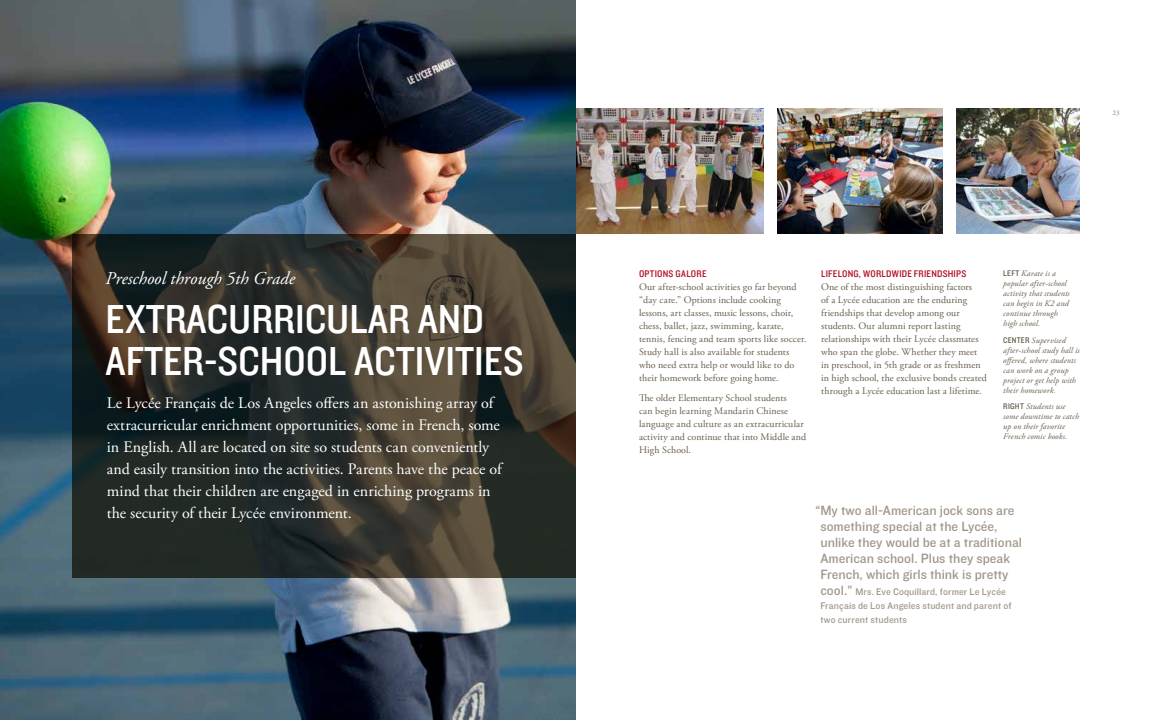
<style>
.page{position:relative;width:1152px;height:720px;background:#fff}
.page>*{position:absolute;margin:0;border:0;box-sizing:border-box;transform-origin:0 0}
.t1{font:42px/42px "Knockout HTF30 Junior Welterwt";color:#fff}
.t2{font:italic 18px "Adobe Garamond Pro";color:#fff}
.t3{font:16px/22px "Adobe Garamond Pro";color:#fff}
.t4{font:14px/16px "Knockout HTF31 Junior Middlewt";color:#a2988a}
.t5{font:10px/13px "Adobe Garamond Pro";letter-spacing:.01em;color:#695e4a}
.t6{font:10px/14px "Knockout HTF31 Junior Middlewt";letter-spacing:.01em;color:#a2988a}
.t7{font:10px "Knockout HTF30 Junior Welterwt";letter-spacing:.025em;color:#b30f25}
.t8{font:italic 8.5px/10px "Adobe Garamond Pro";letter-spacing:.015em;color:#695e4a}
.t9{font:600 7px "Adobe Garamond Pro";color:#a2988a}
.s1{font-family:"Knockout HTF30 Junior Welterwt";font-style:normal}
.s2{font-size:14px}
</style>
<div class="page">
<img style="left:576px;top:108px;width:187px;height:126px">
<img style="left:0;top:0;width:576px;height:720px">
<svg style="left:72px;top:234px;width:504px;height:344px;background:#32322b"></svg>
<img style="left:957px;top:108px;width:123px;height:126px">
<img style="left:778px;top:108px;width:165px;height:126px">
<h2 class="t2" style="left:106px;top:268px;width:191px">Preschool through 5th Grade</h2>
<h1 class="t1" style="left:106px;top:300px;width:420px">EXTRACURRICULAR AND<br>AFTER-SCHOOL ACTIVITIES</h1>
<p class="t3" style="left:107px;top:392px;width:397px">Le Lycée Français de Los Angeles offers an astonishing array of extracurricular enrichment opportunities, some in French, some in English. All are located on site so students can conveniently and easily transition into the activities. Parents have the peace of mind that their children are engaged in enriching programs in the security of their Lycée environment.</p>
<p class="t9" style="left:1112px;top:109px;width:9px">23</p>
<p class="t7" style="left:639px;top:269px;width:69px">OPTIONS GALORE</p>
<p class="t5" style="left:639px;top:281px;width:169px">Our after-school activities go far beyond “day care.” Options include cooking lessons, art classes, music lessons, choir, chess, ballet, jazz, swimming, karate, tennis, fencing and team sports like soccer.<br>Study hall is also available for students who need extra help or would like to do their homework before going home.</p>
<p class="t5" style="left:639px;top:391px;width:169px">The older Elementary School students<br>can begin learning Mandarin Chinese language and culture as an extracurricular activity and continue that into Middle and High School.</p>
<p class="t7" style="left:821px;top:269px;width:147px">LIFELONG, WORLDWIDE FRIENDSHIPS</p>
<p class="t5" style="left:821px;top:281px;width:167px">One of the most distinguishing factors<br>of a Lycée education are the enduring friendships that develop among our students. Our alumni report lasting relationships with their Lycée classmates who span the globe. Whether they meet in preschool, in 5th grade or as freshmen in high school, the exclusive bonds created through a Lycée education last a lifetime.</p>
<p class="t8" style="left:1003px;top:269px;width:68px"><span class="s1">LEFT</span> Karate is a popular after-school activity that students can begin in K2 and continue through high school.</p>
<p class="t8" style="left:1003px;top:335px;width:78px"><span class="s1">CENTER</span> Supervised after-school study hall is offered, where students can work on a group project or get help with their homework.</p>
<p class="t8" style="left:1003px;top:402px;width:77px"><span class="s1">RIGHT</span> Students use some downtime to catch up on their favorite<br>French comic books.</p>
<h3 class="t4" style="left:820px;top:503px;width:203px;text-indent:-5px">“My two all-American jock sons are something special at the Lycée, unlike they would be at a traditional American school. Plus they speak French, which girls think is pretty</h3>
<p class="t6" style="left:820px;top:585px;width:193px"><span class="s2">cool.”</span> Mrs. Eve Coquillard, former Le Lycée<br>Français de Los Angeles student and parent of two current students</p>
</div>
